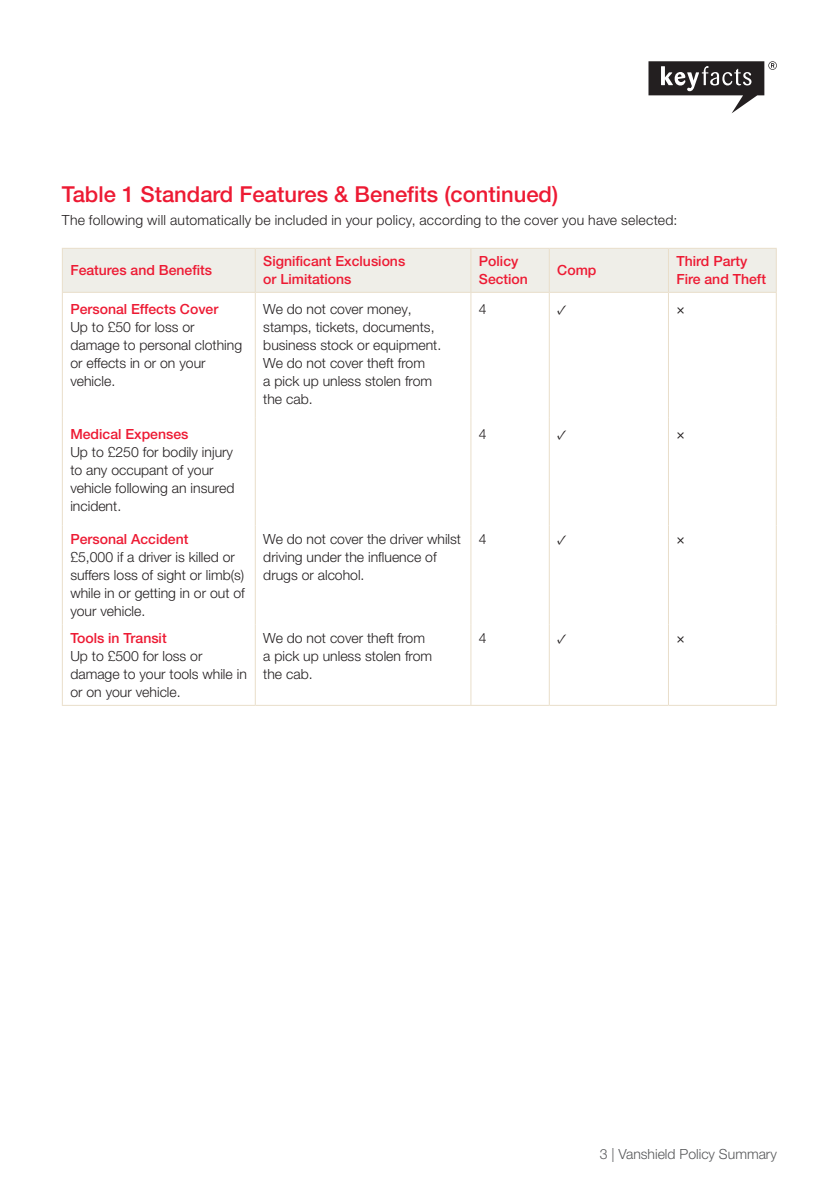
<style>
.page{position:relative;width:840px;height:1192px;background:#fff}
.page>*{position:absolute;margin:0;border:0;box-sizing:border-box;transform-origin:0 0}
.SINGLE_COLUMN_BODY{font:500 22px "Helvetica Neue LT Pro";color:#ed1a33}
.TABLE_BODY{font:300 14px/18px "Helvetica Neue LT Pro";color:#231f20}
.BODY{font:500 14px/18px "Helvetica Neue LT Pro";color:#ed1a33}
.SINGLE_COLUMN_BODY-2{font:300 14px "Helvetica Neue LT Pro";letter-spacing:.02em;color:#231f20}
.TABLE_SUB_HEADER{font:500 14px "Helvetica Neue LT Pro";color:#ed1a33}
.BODY-2{font:300 14px "Helvetica Neue LT Pro";color:#57585a}
.TABLE_BODY-2{font:14px "Minion Pro";color:#231f20}
._05_Chart_Info_Black_8_12pt{font:14px "Helvetica Neue LT Pro";color:#231f20}
</style>
<div class="page">
<svg style="left:648px;top:61px;width:128px;height:52px"></svg>
<div style="left:63px;top:249px;width:712px;height:43px;background:#efeee8"></div>
<hr style="left:62px;top:248px;width:193px;height:1px;background:#e9deca">
<hr style="left:62px;top:249px;width:1px;height:43px;background:#e9deca">
<hr style="left:255px;top:248px;width:215px;height:1px;background:#e9deca">
<hr style="left:255px;top:249px;width:1px;height:43px;background:#e9deca">
<hr style="left:470px;top:248px;width:79px;height:1px;background:#e9deca">
<hr style="left:470px;top:249px;width:1px;height:43px;background:#e9deca">
<hr style="left:549px;top:248px;width:119px;height:1px;background:#e9deca">
<hr style="left:548px;top:249px;width:1px;height:43px;background:#e9deca">
<hr style="left:668px;top:248px;width:108px;height:1px;background:#e9deca">
<hr style="left:667px;top:249px;width:1px;height:43px;background:#e9deca">
<hr style="left:775px;top:249px;width:1px;height:43px;background:#e9deca">
<hr style="left:62px;top:292px;width:193px;height:1px;background:#e9deca">
<hr style="left:255px;top:292px;width:215px;height:1px;background:#e9deca">
<hr style="left:470px;top:292px;width:79px;height:1px;background:#e9deca">
<hr style="left:549px;top:292px;width:119px;height:1px;background:#e9deca">
<hr style="left:668px;top:292px;width:108px;height:1px;background:#e9deca">
<hr style="left:62px;top:293px;width:1px;height:125px;background:#e9deca">
<hr style="left:255px;top:293px;width:1px;height:125px;background:#e9deca">
<hr style="left:470px;top:293px;width:1px;height:125px;background:#e9deca">
<hr style="left:548px;top:293px;width:1px;height:125px;background:#e9deca">
<hr style="left:667px;top:293px;width:1px;height:125px;background:#e9deca">
<hr style="left:775px;top:293px;width:1px;height:125px;background:#e9deca">
<hr style="left:62px;top:418px;width:1px;height:107px;background:#e9deca">
<hr style="left:255px;top:418px;width:1px;height:107px;background:#e9deca">
<hr style="left:470px;top:418px;width:1px;height:107px;background:#e9deca">
<hr style="left:548px;top:418px;width:1px;height:107px;background:#e9deca">
<hr style="left:667px;top:418px;width:1px;height:107px;background:#e9deca">
<hr style="left:775px;top:418px;width:1px;height:107px;background:#e9deca">
<hr style="left:62px;top:525px;width:1px;height:99px;background:#e9deca">
<hr style="left:255px;top:525px;width:1px;height:99px;background:#e9deca">
<hr style="left:470px;top:525px;width:1px;height:99px;background:#e9deca">
<hr style="left:548px;top:525px;width:1px;height:99px;background:#e9deca">
<hr style="left:667px;top:525px;width:1px;height:99px;background:#e9deca">
<hr style="left:775px;top:525px;width:1px;height:99px;background:#e9deca">
<hr style="left:62px;top:624px;width:1px;height:81px;background:#e9deca">
<hr style="left:255px;top:624px;width:1px;height:81px;background:#e9deca">
<hr style="left:470px;top:624px;width:1px;height:81px;background:#e9deca">
<hr style="left:548px;top:624px;width:1px;height:81px;background:#e9deca">
<hr style="left:667px;top:624px;width:1px;height:81px;background:#e9deca">
<hr style="left:775px;top:624px;width:1px;height:81px;background:#e9deca">
<hr style="left:62px;top:705px;width:193px;height:1px;background:#e9deca">
<hr style="left:255px;top:705px;width:215px;height:1px;background:#e9deca">
<hr style="left:470px;top:705px;width:79px;height:1px;background:#e9deca">
<hr style="left:549px;top:705px;width:119px;height:1px;background:#e9deca">
<hr style="left:668px;top:705px;width:108px;height:1px;background:#e9deca">
<p class="SINGLE_COLUMN_BODY" style="left:62px;top:181px;width:497px">Table 1 Standard Features &amp; Benefits (continued)</p>
<p class="SINGLE_COLUMN_BODY-2" style="left:62px;top:212px;width:616px">The following will automatically be included in your policy, according to the cover you have selected:</p>
<p class="BODY" style="left:70px;top:261px;width:143px">Features and Benefits</p>
<p class="BODY" style="left:263px;top:252px;width:143px">Significant Exclusions or Limitations</p>
<p class="BODY" style="left:478px;top:252px;width:51px">Policy<br>Section</p>
<p class="BODY" style="left:557px;top:261px;width:41px">Comp</p>
<p class="BODY" style="left:676px;top:252px;width:91px">Third Party<br>Fire and Theft</p>
<p class="TABLE_SUB_HEADER" style="left:70px;top:300px;width:149px">Personal Effects Cover</p>
<p class="TABLE_BODY" style="left:70px;top:317px;width:173px">Up to £50 for loss or damage to personal clothing or effects in or on your vehicle.</p>
<p class="TABLE_BODY" style="left:263px;top:299px;width:179px">We do not cover money, stamps, tickets, documents, business stock or equipment.<br>We do not cover theft from<br>a pick up unless stolen from the cab.</p>
<p class="TABLE_BODY" style="left:478px;top:299px;width:9px">4</p>
<p class="TABLE_BODY-2" style="left:557px;top:300px;width:11px">✓</p>
<p class="_05_Chart_Info_Black_8_12pt" style="left:676px;top:300px;width:10px">×</p>
<p class="TABLE_SUB_HEADER" style="left:70px;top:426px;width:120px">Medical Expenses</p>
<p class="TABLE_BODY" style="left:70px;top:443px;width:165px">Up to £250 for bodily injury to any occupant of your vehicle following an insured incident.</p>
<p class="TABLE_SUB_HEADER" style="left:70px;top:530px;width:120px">Personal Accident</p>
<p class="TABLE_BODY" style="left:70px;top:548px;width:176px">£5,000 if a driver is killed or suffers loss of sight or limb(s) while in or getting in or out of your vehicle.</p>
<p class="TABLE_SUB_HEADER" style="left:70px;top:629px;width:98px">Tools in Transit</p>
<p class="TABLE_BODY" style="left:70px;top:647px;width:178px">Up to £500 for loss or damage to your tools while in or on your vehicle.</p>
<p class="TABLE_BODY" style="left:478px;top:425px;width:9px">4</p>
<p class="TABLE_BODY-2" style="left:557px;top:425px;width:11px">✓</p>
<p class="_05_Chart_Info_Black_8_12pt" style="left:676px;top:426px;width:10px">×</p>
<p class="TABLE_BODY" style="left:263px;top:530px;width:199px">We do not cover the driver whilst driving under the influence of drugs or alcohol.</p>
<p class="TABLE_BODY" style="left:478px;top:530px;width:9px">4</p>
<p class="TABLE_BODY-2" style="left:557px;top:530px;width:11px">✓</p>
<p class="_05_Chart_Info_Black_8_12pt" style="left:676px;top:530px;width:10px">×</p>
<p class="TABLE_BODY" style="left:263px;top:629px;width:170px">We do not cover theft from a pick up unless stolen from the cab.</p>
<p class="TABLE_BODY" style="left:478px;top:629px;width:9px">4</p>
<p class="TABLE_BODY-2" style="left:557px;top:629px;width:11px">✓</p>
<p class="_05_Chart_Info_Black_8_12pt" style="left:676px;top:629px;width:10px">×</p>
<p class="BODY-2" style="left:599px;top:1146px;width:178px">3 | Vanshield Policy Summary</p>
</div>
